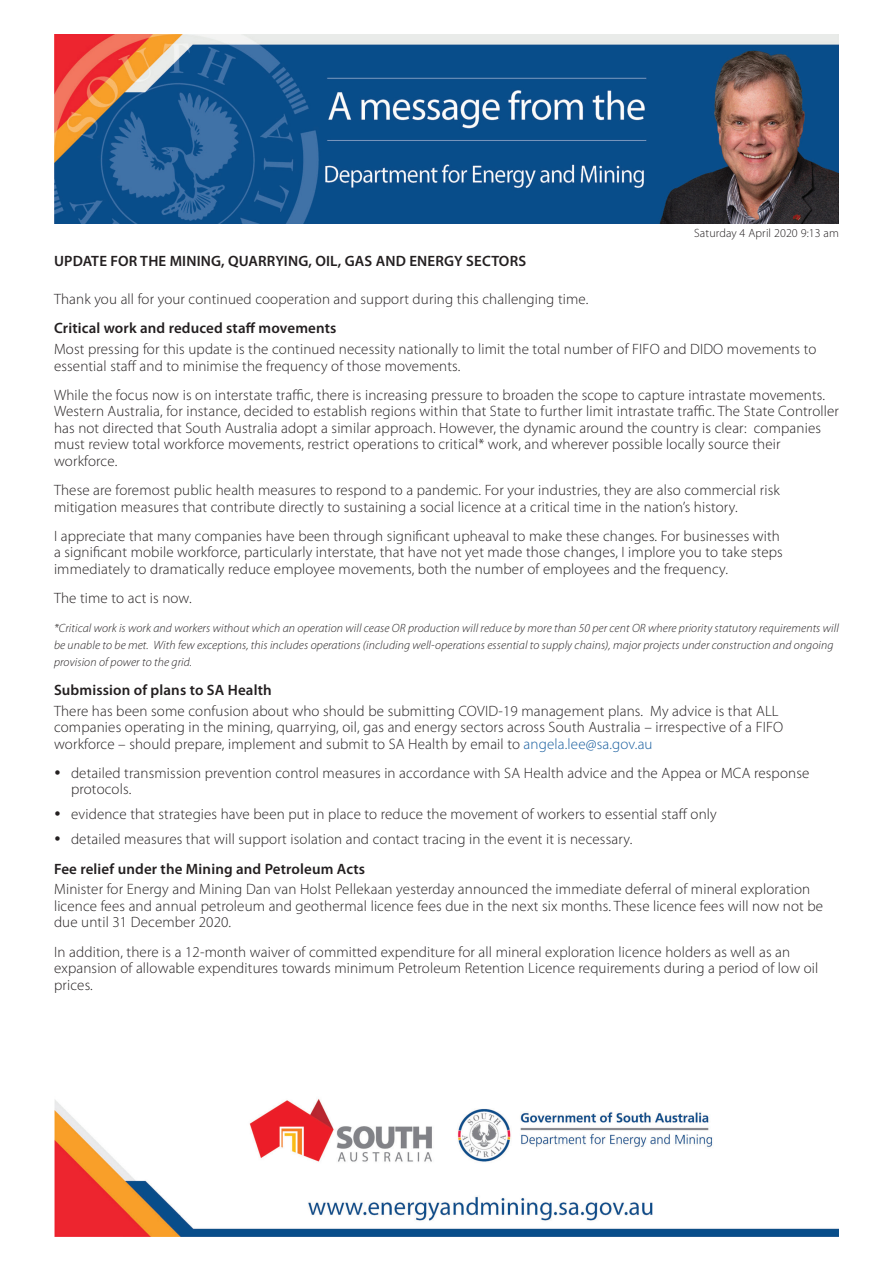
<style>
.page{position:relative;width:893px;height:1263px;background:#fff}
.page>*{position:absolute;margin:0;border:0;box-sizing:border-box;transform-origin:0 0}
.t1{font:300 15px/16.5px "Myriad Pro";letter-spacing:.01em;color:#231f20}
.t2{font:600 15px "Myriad Pro";letter-spacing:.01em;color:#231f20}
.t3{font:italic 300 12px/16.5px "Myriad Pro";letter-spacing:.01em;color:#231f20}
.t4{font:300 12px "Myriad Pro";letter-spacing:.01em;color:#231f20}
.s1{color:#175d9e}
</style>
<div class="page">
<img style="left:54px;top:1099px;width:785px;height:137px">
<img style="left:54px;top:34px;width:785px;height:189px">
<p class="t4" style="left:694px;top:225px;width:146px">Saturday 4 April 2020 9:13 am</p>
<p class="t2" style="left:54px;top:252px;width:474px">UPDATE FOR THE MINING, QUARRYING, OIL, GAS AND ENERGY SECTORS</p>
<p class="t1" style="left:54px;top:291px;width:536px">Thank you all for your continued cooperation and support during this challenging time.</p>
<p class="t2" style="left:54px;top:319px;width:284px">Critical work and reduced staff movements</p>
<p class="t1" style="left:54px;top:341px;width:764px">Most pressing for this update is the continued necessity nationally to limit the total number of FIFO and DIDO movements to essential staff and to minimise the frequency of those movements.</p>
<p class="t1" style="left:54px;top:386px;width:786px">While the focus now is on interstate traffic, there is increasing pressure to broaden the scope to capture intrastate movements.<br>Western Australia, for instance, decided to establish regions within that State to further limit intrastate traffic. The State Controller has not directed that South Australia adopt a similar approach. However, the dynamic around the country is clear: companies must review total workforce movements, restrict operations to critical* work, and wherever possible locally source their workforce.</p>
<p class="t1" style="left:54px;top:482px;width:727px">These are foremost public health measures to respond to a pandemic. For your industries, they are also commercial risk mitigation measures that contribute directly to sustaining a social licence at a critical time in the nation’s history.</p>
<p class="t1" style="left:54px;top:527px;width:730px">I appreciate that many companies have been through significant upheaval to make these changes. For businesses with a significant mobile workforce, particularly interstate, that have not yet made those changes, I implore you to take steps immediately to dramatically reduce employee movements, both the number of employees and the frequency.</p>
<p class="t1" style="left:54px;top:590px;width:139px">The time to act is now.</p>
<p class="t3" style="left:54px;top:620px;width:786px">*Critical work is work and workers without which an operation will cease OR production will reduce by more than 50 per cent OR where priority statutory requirements will be unable to be met. With few exceptions, this includes operations (including well-operations essential to supply chains), major projects under construction and ongoing provision of power to the grid.</p>
<p class="t2" style="left:54px;top:680px;width:219px">Submission of plans to SA Health</p>
<p class="t1" style="left:54px;top:702px;width:731px">There has been some confusion about who should be submitting COVID-19 management plans. My advice is that ALL companies operating in the mining, quarrying, oil, gas and energy sectors across South Australia – irrespective of a FIFO workforce – should prepare, implement and submit to SA Health by email to <span class="s1">angela.lee@sa.gov.au</span></p>
<p class="t1" style="left:71px;top:764px;width:740px">detailed transmission prevention control measures in accordance with SA Health advice and the Appea or MCA response protocols.</p>
<p class="t1" style="left:71px;top:802px;width:647px;line-height:25px">evidence that strategies have been put in place to reduce the movement of workers to essential staff only detailed measures that will support isolation and contact tracing in the event it is necessary.</p>
<p class="t2" style="left:54px;top:859px;width:313px">Fee relief under the Mining and Petroleum Acts</p>
<p class="t1" style="left:54px;top:881px;width:771px">Minister for Energy and Mining Dan van Holst Pellekaan yesterday announced the immediate deferral of mineral exploration licence fees and annual petroleum and geothermal licence fees due in the next six months. These licence fees will now not be due until 31 December 2020.</p>
<p class="t1" style="left:54px;top:943px;width:766px">In addition, there is a 12-month waiver of committed expenditure for all mineral exploration licence holders as well as an expansion of allowable expenditures towards minimum Petroleum Retention Licence requirements during a period of low oil prices.</p>
</div>
